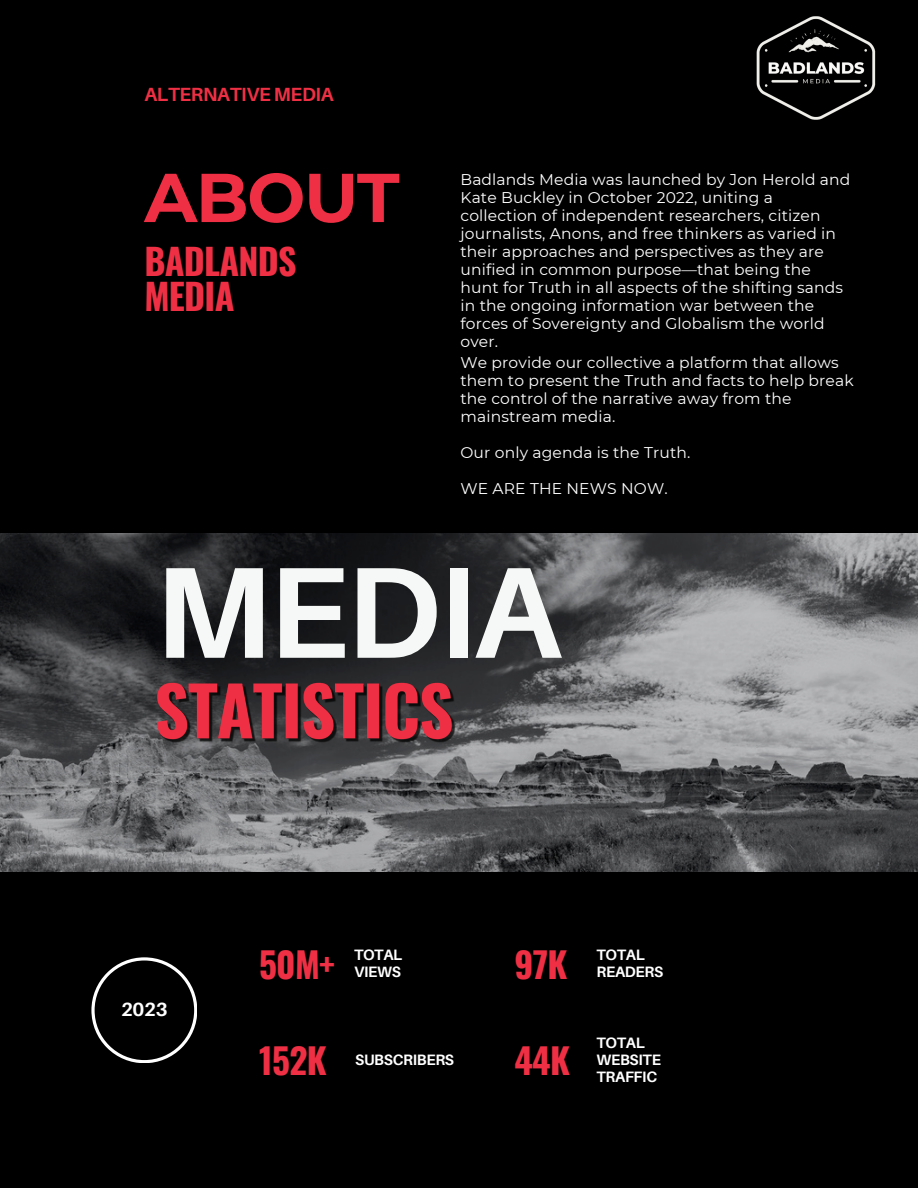
<style>
.page{position:relative;width:918px;height:1188px;background:#000}
.page>*{position:absolute;margin:0;border:0;box-sizing:border-box;transform-origin:0 0}
.t1{font:700 129.9px "Aileron";letter-spacing:-.02em;color:#f6f8f7}
.t2{font:700 69px "Montserrat";letter-spacing:-.02em;color:#ef3044}
.t3{font:700 36px "Oswald";letter-spacing:-.02em;color:#ef3044}
.t4{font:700 35.25px "Oswald";letter-spacing:-.02em;color:#ef3044}
.t5{font:700 19.05px "Aileron";letter-spacing:-.02em;color:#ef3044}
.t6{font:700 19.05px "Aileron";color:#fff}
.t7{font:15.45px/18px "Montserrat";letter-spacing:.01em;color:#fff}
.t8{font:700 15px/17px "Aileron";letter-spacing:-.02em;color:#fff}
</style>
<div class="page">
<svg style="left:91px;top:957px;width:106px;height:106px"></svg>
<img style="left:756px;top:16px;width:120px;height:104px">
<svg style="left:0;top:533px;width:918px;height:339px;background:#5c5d5f"></svg>
<img style="left:154px;top:658px;width:305px;height:101px">
<p class="t5" style="left:144px;top:82px;width:191px">ALTERNATIVE MEDIA</p>
<p class="t2" style="left:144px;top:155px;width:257px">ABOUT</p>
<p class="t3" style="left:144px;top:233px;width:154px">BADLANDS</p>
<p class="t3" style="left:144px;top:268px;width:92px">MEDIA</p>
<p class="t7" style="left:460px;top:171px;width:391px">Badlands Media was launched by Jon Herold and Kate Buckley in October 2022, uniting a collection of independent researchers, citizen journalists, Anons, and free thinkers as varied in their approaches and perspectives as they are unified in common purpose—that being the hunt for Truth in all aspects of the shifting sands in the ongoing information war between the forces of Sovereignty and Globalism the world over.</p>
<p class="t7" style="left:460px;top:353px;width:395px">We provide our collective a platform that allows them to present the Truth and facts to help break the control of the narrative away from the mainstream media.</p>
<p class="t7" style="left:460px;top:443px;width:231px">Our only agenda is the Truth.</p>
<p class="t7" style="left:460px;top:479px;width:209px">WE ARE THE NEWS NOW.</p>
<p class="t1" style="left:155px;top:532px;width:408px">MEDIA</p>
<p class="t6" style="left:121px;top:998px;width:48px">2023</p>
<p class="t4" style="left:259px;top:937px;width:77px">50M+</p>
<p class="t4" style="left:515px;top:937px;width:55px">97K</p>
<p class="t8" style="left:354px;top:946px;width:50px">TOTAL<br>VIEWS</p>
<p class="t8" style="left:597px;top:946px;width:68px">TOTAL<br>READERS</p>
<p class="t4" style="left:259px;top:1033px;width:69px">152K</p>
<p class="t8" style="left:355px;top:1051px;width:100px">SUBSCRIBERS</p>
<p class="t4" style="left:515px;top:1033px;width:57px">44K</p>
<p class="t8" style="left:597px;top:1034px;width:66px">TOTAL<br>WEBSITE<br>TRAFFIC</p>
</div>
